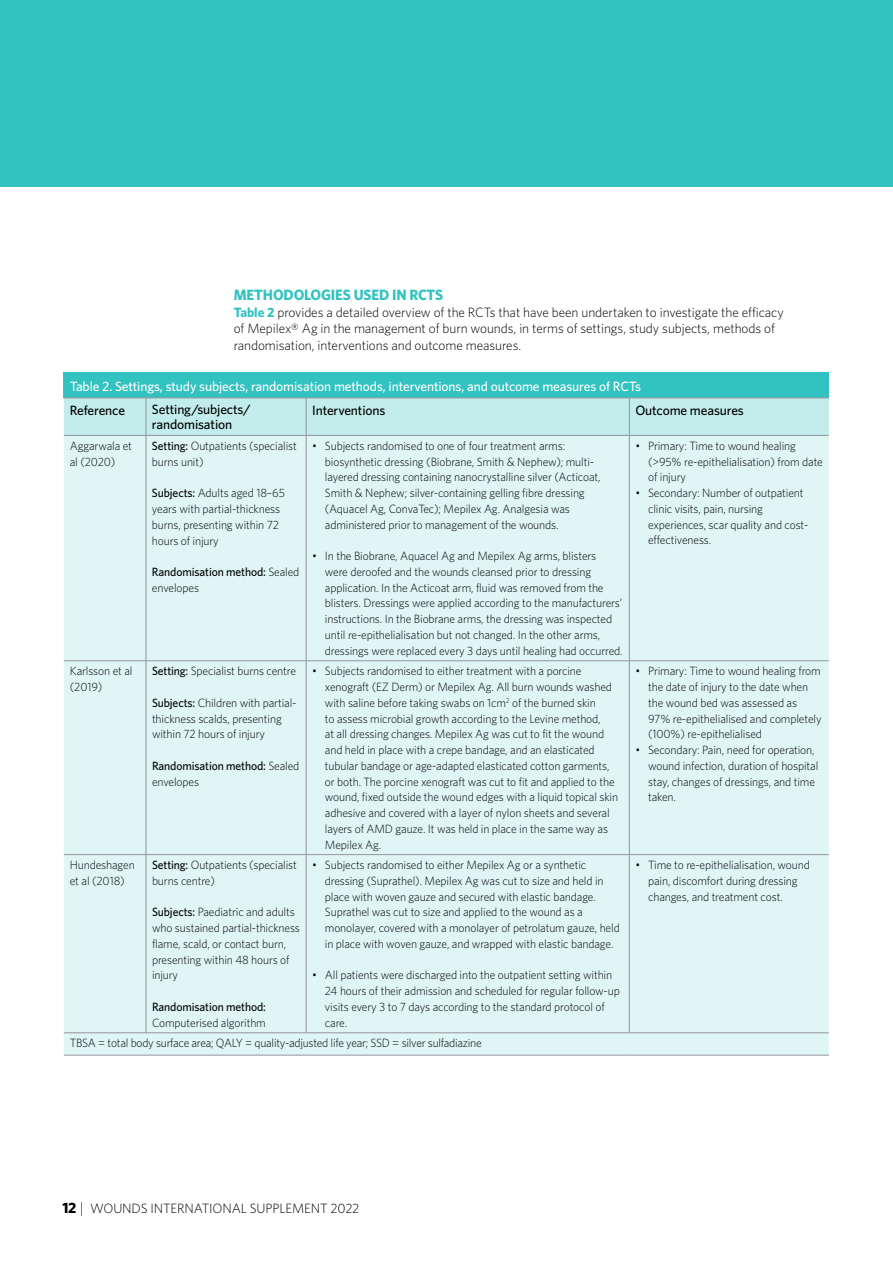
<style>
.page{position:relative;width:893px;height:1263px;background:#fff}
.page>*{position:absolute;margin:0;border:0;box-sizing:border-box;transform-origin:0 0}
.t1{font:700 15px "Whitney";letter-spacing:-.01em;color:#32c2c0}
.t2{font:300 13.5px/16.5px "Whitney";letter-spacing:-.005em;color:#000}
.t3{font:500 13.5px "Whitney";letter-spacing:-.01em;color:#fff}
.t4{font:500 13.5px/15.8px "Whitney";letter-spacing:-.01em;color:#000}
.t5{font:300 12px/15.8px "Whitney";letter-spacing:-.01em;color:#000}
.t6{font:500 12px/15.8px "Whitney";letter-spacing:-.01em;color:#000}
.s1{font-weight:700;color:#32c2c0}
.s2{font-weight:500}
.s3{font-weight:300}
.s4{font-weight:700;font-size:15px}
.s5{font-size:15px}
</style>
<div class="page">
<div style="left:0;top:0;width:893px;height:186px;background:#32c2c0"></div>
<div style="left:64px;top:373px;width:765px;height:25px;background:#32c2c0"></div>
<div style="left:64px;top:399px;width:765px;height:36px;background:#c2edec"></div>
<div style="left:64px;top:436px;width:765px;height:619px;background:#e0f6f6"></div>
<hr style="left:64px;top:398px;width:82px;height:1px;background:#939598">
<hr style="left:146px;top:398px;width:160px;height:1px;background:#939598">
<hr style="left:146px;top:398px;width:1px;height:37px;background:#939598">
<hr style="left:306px;top:398px;width:323px;height:1px;background:#939598">
<hr style="left:306px;top:398px;width:1px;height:37px;background:#939598">
<hr style="left:629px;top:398px;width:200px;height:1px;background:#939598">
<hr style="left:629px;top:398px;width:1px;height:37px;background:#939598">
<hr style="left:64px;top:435px;width:82px;height:1px;background:#939598">
<hr style="left:146px;top:435px;width:160px;height:1px;background:#939598">
<hr style="left:146px;top:436px;width:1px;height:224px;background:#939598">
<hr style="left:306px;top:435px;width:323px;height:1px;background:#939598">
<hr style="left:306px;top:436px;width:1px;height:224px;background:#939598">
<hr style="left:629px;top:435px;width:200px;height:1px;background:#939598">
<hr style="left:629px;top:436px;width:1px;height:224px;background:#939598">
<hr style="left:146px;top:661px;width:1px;height:193px;background:#939598">
<hr style="left:306px;top:661px;width:1px;height:193px;background:#939598">
<hr style="left:629px;top:661px;width:1px;height:193px;background:#939598">
<hr style="left:64px;top:854px;width:82px;height:1px;background:#939598">
<hr style="left:146px;top:854px;width:160px;height:1px;background:#939598">
<hr style="left:146px;top:855px;width:1px;height:177px;background:#939598">
<hr style="left:306px;top:854px;width:323px;height:1px;background:#939598">
<hr style="left:306px;top:855px;width:1px;height:177px;background:#939598">
<hr style="left:629px;top:854px;width:200px;height:1px;background:#939598">
<hr style="left:629px;top:855px;width:1px;height:177px;background:#939598">
<hr style="left:64px;top:1032px;width:82px;height:1px;background:#939598">
<hr style="left:146px;top:1032px;width:160px;height:1px;background:#939598">
<hr style="left:306px;top:1032px;width:323px;height:1px;background:#939598">
<hr style="left:629px;top:1032px;width:200px;height:1px;background:#939598">
<hr style="left:64px;top:1055px;width:82px;height:1px;background:#939598">
<hr style="left:146px;top:1055px;width:160px;height:1px;background:#939598">
<hr style="left:306px;top:1055px;width:323px;height:1px;background:#939598">
<hr style="left:629px;top:1055px;width:200px;height:1px;background:#939598">
<hr style="left:64px;top:660px;width:82px;height:1px;background:#939598">
<hr style="left:146px;top:660px;width:160px;height:1px;background:#939598">
<hr style="left:306px;top:660px;width:323px;height:1px;background:#939598">
<hr style="left:629px;top:660px;width:200px;height:1px;background:#939598">
<p class="t1" style="left:234px;top:286px;width:211px">METHODOLOGIES USED IN RCTS</p>
<p class="t2" style="left:234px;top:303px;width:552px"><span class="s1">Table 2</span> provides a detailed overview of the RCTs that have been undertaken to investigate the efficacy of Mepilex® Ag in the management of burn wounds, in terms of settings, study subjects, methods of randomisation, interventions and outcome measures.</p>
<p class="t3" style="left:70px;top:378px;width:573px">Table 2. Settings, study subjects, randomisation methods, interventions, and outcome measures of RCTs</p>
<p class="t4" style="left:70px;top:402px;width:57px">Reference</p>
<p class="t4" style="left:152px;top:401px;width:100px">Setting/subjects/ randomisation</p>
<p class="t4" style="left:312px;top:402px;width:75px">Interventions</p>
<p class="t4" style="left:635px;top:402px;width:110px">Outcome measures</p>
<p class="t5" style="left:70px;top:438px;width:64px">Aggarwala et al (2020)</p>
<p class="t5" style="left:152px;top:438px;width:146px"><span class="s2">Setting:</span> Outpatients (specialist burns unit)</p>
<p class="t5" style="left:152px;top:485px;width:134px"><span class="s2">Subjects:</span> Adults aged 18–65 years with partial-thickness burns, presenting within 72 hours of injury</p>
<p class="t6" style="left:152px;top:564px;width:149px">Randomisation method: <span class="s3">Sealed envelopes</span></p>
<p class="t5" style="left:325px;top:438px;width:277px;text-indent:-13px">• Subjects randomised to one of four treatment arms: biosynthetic dressing (Biobrane, Smith &amp; Nephew); multi&shy;layered dressing containing nanocrystalline silver (Acticoat, Smith &amp; Nephew; silver-containing gelling fibre dressing (Aquacel Ag, ConvaTec); Mepilex Ag. Analgesia was administered prior to management of the wounds.</p>
<p class="t5" style="left:325px;top:548px;width:299px;text-indent:-13px">• In the Biobrane, Aquacel Ag and Mepilex Ag arms, blisters<br>were deroofed and the wounds cleansed prior to dressing application. In the Acticoat arm, fluid was removed from the blisters. Dressings were applied according to the manufacturers’ instructions. In the Biobrane arms, the dressing was inspected until re-epithelialisation but not changed. In the other arms, dressings were replaced every 3 days until healing had occurred.</p>
<p class="t5" style="left:648px;top:438px;width:176px;text-indent:-13px">• Primary: Time to wound healing (&gt;95% re-epithelialisation) from date of injury</p>
<p class="t5" style="left:648px;top:485px;width:162px;text-indent:-13px">• Secondary: Number of outpatient clinic visits, pain, nursing experiences, scar quality and cost&shy;effectiveness.</p>
<p class="t5" style="left:70px;top:663px;width:64px">Karlsson et al (2019)</p>
<p class="t5" style="left:152px;top:663px;width:146px"><span class="s2">Setting:</span> Specialist burns centre</p>
<p class="t5" style="left:152px;top:695px;width:146px"><span class="s2">Subjects:</span> Children with partial&shy;thickness scalds, presenting within 72 hours of injury</p>
<p class="t6" style="left:152px;top:757px;width:149px">Randomisation method: <span class="s3">Sealed envelopes</span></p>
<p class="t5" style="left:70px;top:857px;width:66px">Hundeshagen et al (2018)</p>
<p class="t5" style="left:152px;top:857px;width:146px"><span class="s2">Setting:</span> Outpatients (specialist burns centre)</p>
<p class="t5" style="left:152px;top:904px;width:149px"><span class="s2">Subjects:</span> Paediatric and adults who sustained partial-thickness flame, scald, or contact burn, presenting within 48 hours of injury</p>
<p class="t6" style="left:152px;top:998px;width:115px">Randomisation method:</p>
<p class="t5" style="left:152px;top:1014px;width:115px">Computerised algorithm</p>
<p class="t5" style="left:325px;top:663px;width:295px;text-indent:-13px">• Subjects randomised to either treatment with a porcine xenograft (EZ Derm) or Mepilex Ag. All burn wounds washed with saline before taking swabs on 1cm<sup>2</sup> of the burned skin<br>to assess microbial growth according to the Levine method,<br>at all dressing changes. Mepilex Ag was cut to fit the wound and held in place with a crepe bandage, and an elasticated tubular bandage or age-adapted elasticated cotton garments, or both. The porcine xenograft was cut to fit and applied to the wound, fixed outside the wound edges with a liquid topical skin adhesive and covered with a layer of nylon sheets and several layers of AMD gauze. It was held in place in the same way as Mepilex Ag.</p>
<p class="t5" style="left:648px;top:663px;width:175px;text-indent:-13px">• Primary: Time to wound healing from the date of injury to the date when the wound bed was assessed as<br>97% re-epithelialised and completely (100%) re-epithelialised</p>
<p class="t5" style="left:648px;top:742px;width:172px;text-indent:-13px">• Secondary: Pain, need for operation, wound infection, duration of hospital stay, changes of dressings, and time taken.</p>
<p class="t5" style="left:325px;top:857px;width:296px;text-indent:-13px">• Subjects randomised to either Mepilex Ag or a synthetic dressing (Suprathel). Mepilex Ag was cut to size and held in place with woven gauze and secured with elastic bandage.<br>Suprathel was cut to size and applied to the wound as a monolayer, covered with a monolayer of petrolatum gauze, held in place with woven gauze, and wrapped with elastic bandage.</p>
<p class="t5" style="left:325px;top:967px;width:296px;text-indent:-13px">• All patients were discharged into the outpatient setting within 24 hours of their admission and scheduled for regular follow-up visits every 3 to 7 days according to the standard protocol of care.</p>
<p class="t5" style="left:648px;top:857px;width:163px;text-indent:-13px">• Time to re-epithelialisation, wound pain, discomfort during dressing changes, and treatment cost.</p>
<p class="t5" style="left:70px;top:1035px;width:413px">TBSA = total body surface area; QALY = quality-adjusted life year; SSD = silver sulfadiazine</p>
<p class="t2" style="left:62px;top:1200px;width:299px"><span class="s4">12</span> <span class="s5">|</span> WOUNDS INTERNATIONAL SUPPLEMENT 2022</p>
</div>
